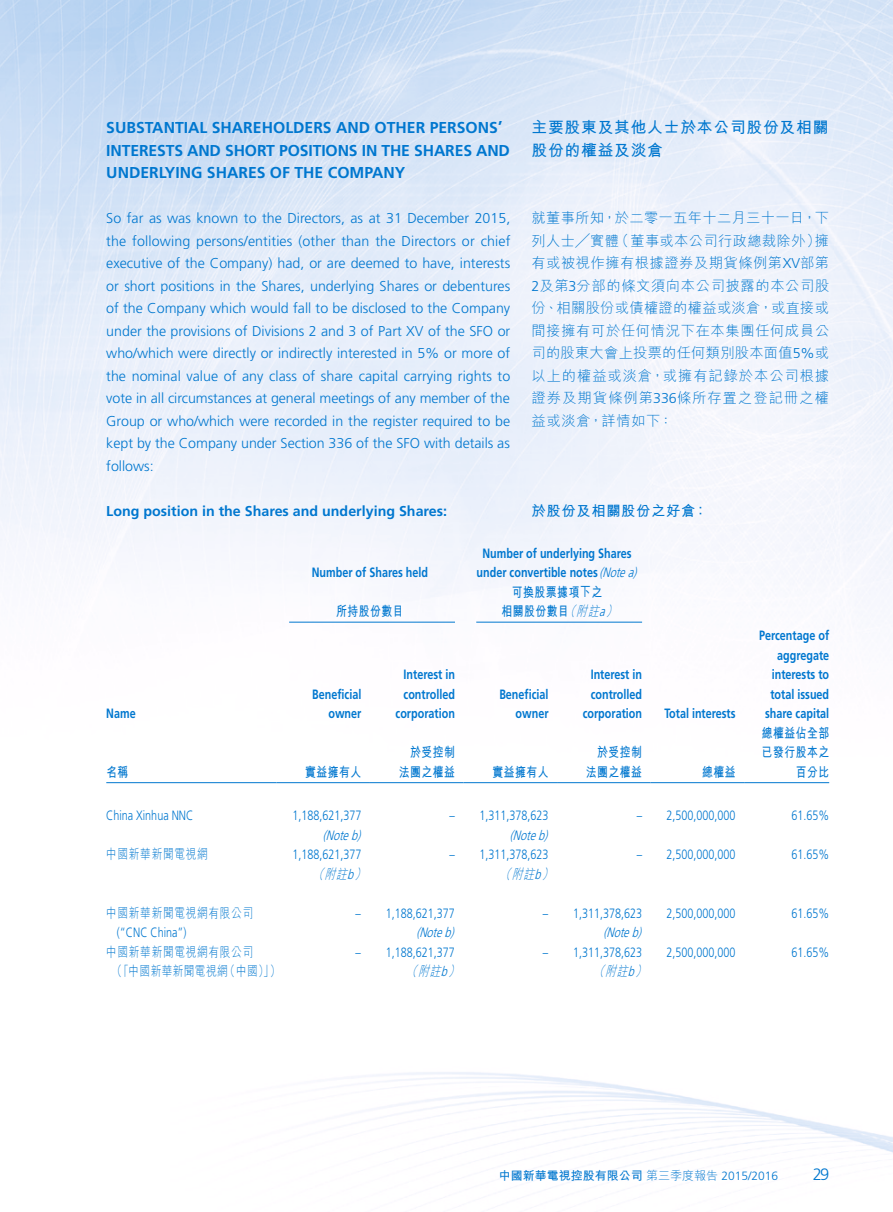
<style>
.page{position:relative;width:893px;height:1212px;background:#fff}
.page>*{position:absolute;margin:0;border:0;box-sizing:border-box;transform-origin:0 0}
.t1{font:300 16.5px "Frutiger LT Std";color:#0077cf}
.Heading_1{font:700 15.75px/22.5px "Frutiger LT Std";color:#0077cf}
.C_Heading_1{font:700 15.75px/22.5px "M Hei HK";letter-spacing:.05em;color:#0077cf}
.Body_Text{font:300 14.25px/22.5px "Frutiger LT Std";color:#0077cf;text-align:justify}
.C_Body_Text{font:300 14.25px/22.5px "M Hei HK";letter-spacing:.065em;color:#0077cf;text-align:justify}
.Heading_2{font:700 14.25px "Frutiger LT Std";color:#0077cf}
.C_Heading_2{font:700 14.25px "M Hei HK";letter-spacing:.05em;color:#0077cf}
.Body_Text-2{font:700 13.5px/19.5px "Frutiger LT Std";color:#0077cf;text-align:center;scale:.8 1}
.Body_Text-3{font:300 13.5px "Frutiger LT Std";color:#0077cf;scale:.8 1}
.Body_Text-4{font:700 13.5px "M Hei HK";letter-spacing:.05em;color:#0077cf;scale:.8 1}
.Body_Text-5{font:300 13.5px/19.5px "M Hei HK";letter-spacing:.05em;color:#0077cf;scale:.8 1}
.Body_Text-6{font:italic 300 13.5px "Frutiger LT Std";color:#0077cf;scale:.8 1}
.Body_Text-7{font:italic 300 13.5px "M Hei HK";color:#0077cf;scale:.8 1}
.t2{font:700 12px "M Hei HK";color:#0077cf}
.s1{font-family:"Frutiger LT Std"}
.s2{font-weight:300;font-style:italic}
.s3{font-family:"Frutiger LT Std";font-weight:300;font-style:italic}
.s4{font-weight:300}
.s5{font-family:"Frutiger LT Std";font-weight:300}
</style>
<div class="page">
<img style="left:0;top:0;width:893px;height:1189px">
<hr style="left:289px;top:622px;width:166px;height:1px;background:#0077cf">
<hr style="left:476px;top:622px;width:166px;height:1px;background:#0077cf">
<hr style="left:106px;top:782px;width:170px;height:1px;background:#0077cf">
<hr style="left:276px;top:782px;width:94px;height:1px;background:#0077cf">
<hr style="left:370px;top:782px;width:93px;height:1px;background:#0077cf">
<hr style="left:463px;top:782px;width:94px;height:1px;background:#0077cf">
<hr style="left:557px;top:782px;width:94px;height:1px;background:#0077cf">
<hr style="left:651px;top:782px;width:93px;height:1px;background:#0077cf">
<hr style="left:744px;top:782px;width:85px;height:1px;background:#0077cf">
<p class="Heading_1" style="left:106px;top:116px;width:405px">SUBSTANTIAL SHAREHOLDERS AND OTHER PERSONS’<br>INTERESTS AND SHORT POSITIONS IN THE SHARES AND<br>UNDERLYING SHARES OF THE COMPANY</p>
<p class="Body_Text" style="left:106px;top:207px;width:406px">So far as was known to the Directors, as at 31 December 2015, the following persons/entities (other than the Directors or chief executive of the Company) had, or are deemed to have, interests or short positions in the Shares, underlying Shares or debentures of the Company which would fall to be disclosed to the Company under the provisions of Divisions 2 and 3 of Part XV of the SFO or who/which were directly or indirectly interested in 5% or more of the nominal value of any class of share capital carrying rights to vote in all circumstances at general meetings of any member of the Group or who/which were recorded in the register required to be kept by the Company under Section 336 of the SFO with details as follows:</p>
<p class="Heading_2" style="left:106px;top:502px;width:342px">Long position in the Shares and underlying Shares:</p>
<p class="C_Heading_1" style="left:531px;top:115px;width:298px">主要股東及其他人士於本公司股份及相關股份的權益及淡倉</p>
<p class="C_Body_Text" style="left:531px;top:206px;width:299px">就董事所知，於二零一五年十二月三十一日，下列人士╱實體（董事或本公司行政總裁除外）擁有或被視作擁有根據證券及期貨條例第<span class="s1">XV</span>部第<span class="s1">2</span>及第<span class="s1">3</span>分部的條文須向本公司披露的本公司股份、相關股份或債權證的權益或淡倉，或直接或間接擁有可於任何情況下在本集團任何成員公司的股東大會上投票的任何類別股本面值<span class="s1">5%</span>或以上的權益或淡倉，或擁有記錄於本公司根據證券及期貨條例第<span class="s1">336</span>條所存置之登記冊之權益或淡倉，詳情如下：</p>
<p class="C_Heading_2" style="left:531px;top:500px;width:178px">於股份及相關股份之好倉：</p>
<p class="Body_Text-2" style="left:106px;top:704px;width:38px">Name</p>
<p class="Body_Text-2" style="left:312px;top:563px;width:147px">Number of Shares held</p>
<p class="Body_Text-4" style="left:336px;top:601px;width:86px">所持股份數目</p>
<p class="Body_Text-2" style="left:312px;top:684px;width:63px">Beneficial</p>
<p class="Body_Text-2" style="left:328px;top:704px;width:43px">owner</p>
<p class="Body_Text-2" style="left:404px;top:665px;width:66px">Interest in</p>
<p class="Body_Text-2" style="left:404px;top:684px;width:66px">controlled</p>
<p class="Body_Text-2" style="left:396px;top:704px;width:76px">corporation</p>
<p class="Body_Text-2" style="left:477px;top:543px;width:206px">Number of underlying Shares under convertible notes <span class="s2">(Notea)</span></p>
<p class="Body_Text-4" style="left:512px;top:582px;width:114px">可換股票據項下之</p>
<p class="Body_Text-4" style="left:502px;top:601px;width:150px">相關股份數目<span class="s2">（附註</span><span class="s3">a</span><span class="s2">）</span></p>
<p class="Body_Text-2" style="left:499px;top:684px;width:63px">Beneficial</p>
<p class="Body_Text-2" style="left:515px;top:704px;width:43px">owner</p>
<p class="Body_Text-2" style="left:591px;top:665px;width:66px">Interest in</p>
<p class="Body_Text-2" style="left:591px;top:684px;width:66px">controlled</p>
<p class="Body_Text-2" style="left:583px;top:704px;width:76px">corporation</p>
<p class="Body_Text-2" style="left:664px;top:704px;width:91px">Total interests</p>
<p class="Body_Text-4" style="left:106px;top:762px;width:29px">名稱</p>
<p class="Body_Text-4" style="left:305px;top:762px;width:72px">實益擁有人</p>
<p class="Body_Text-4" style="left:410px;top:742px;width:58px">於受控制</p>
<p class="Body_Text-4" style="left:399px;top:762px;width:72px">法團之權益</p>
<p class="Body_Text-4" style="left:492px;top:762px;width:72px">實益擁有人</p>
<p class="Body_Text-4" style="left:597px;top:742px;width:58px">於受控制</p>
<p class="Body_Text-4" style="left:586px;top:762px;width:72px">法團之權益</p>
<p class="Body_Text-4" style="left:702px;top:762px;width:43px">總權益</p>
<p class="Body_Text-2" style="left:759px;top:626px;width:89px">Percentage of</p>
<p class="Body_Text-2" style="left:777px;top:645px;width:67px">aggregate</p>
<p class="Body_Text-2" style="left:772px;top:665px;width:73px">interests to</p>
<p class="Body_Text-2" style="left:770px;top:684px;width:75px">total issued</p>
<p class="Body_Text-2" style="left:765px;top:704px;width:82px">share capital</p>
<p class="Body_Text-4" style="left:762px;top:723px;width:86px">總權益佔全部</p>
<p class="Body_Text-4" style="left:762px;top:742px;width:86px">已發行股本之</p>
<p class="Body_Text-4" style="left:796px;top:762px;width:43px">百分比</p>
<p class="Body_Text-3" style="left:106px;top:808px;width:110px">China Xinhua NNC</p>
<p class="Body_Text-3" style="left:292px;top:808px;width:88px">1,188,621,377</p>
<p class="Body_Text-3" style="left:450px;top:808px;width:8px">–</p>
<p class="Body_Text-3" style="left:479px;top:808px;width:88px">1,311,378,623</p>
<p class="Body_Text-3" style="left:637px;top:808px;width:8px">–</p>
<p class="Body_Text-3" style="left:667px;top:808px;width:88px">2,500,000,000</p>
<p class="Body_Text-3" style="left:791px;top:808px;width:49px">61.65%</p>
<p class="Body_Text-6" style="left:323px;top:827px;width:53px">(Note b)</p>
<p class="Body_Text-6" style="left:510px;top:827px;width:53px">(Note b)</p>
<p class="Body_Text-5" style="left:106px;top:844px;width:128px">中國新華新聞電視網</p>
<p class="Body_Text-3" style="left:292px;top:847px;width:88px">1,188,621,377</p>
<p class="Body_Text-3" style="left:450px;top:847px;width:8px">–</p>
<p class="Body_Text-3" style="left:479px;top:847px;width:88px">1,311,378,623</p>
<p class="Body_Text-3" style="left:637px;top:847px;width:8px">–</p>
<p class="Body_Text-3" style="left:667px;top:847px;width:88px">2,500,000,000</p>
<p class="Body_Text-3" style="left:791px;top:847px;width:49px">61.65%</p>
<p class="Body_Text-7" style="left:313px;top:867px;width:72px">（附註<span class="s1">b</span>）</p>
<p class="Body_Text-7" style="left:500px;top:867px;width:72px">（附註<span class="s1">b</span>）</p>
<p class="Body_Text-5" style="left:117px;top:903px;width:172px;text-indent:-11px">中國新華新聞電視網有限公司<span class="s1">(“CNC China”)</span></p>
<p class="Body_Text-6" style="left:355px;top:905px;width:13px">–</p>
<p class="Body_Text-3" style="left:386px;top:905px;width:88px">1,188,621,377</p>
<p class="Body_Text-6" style="left:542px;top:905px;width:13px">–</p>
<p class="Body_Text-3" style="left:573px;top:905px;width:88px">1,311,378,623</p>
<p class="Body_Text-3" style="left:667px;top:905px;width:88px">2,500,000,000</p>
<p class="Body_Text-3" style="left:791px;top:905px;width:49px">61.65%</p>
<p class="Body_Text-6" style="left:416px;top:925px;width:53px">(Note b)</p>
<p class="Body_Text-6" style="left:603px;top:925px;width:53px">(Note b)</p>
<p class="Body_Text-5" style="left:112px;top:942px;width:213px;text-indent:-5px">中國新華新聞電視網有限公司<br>（「中國新華新聞電視網（中國）」）</p>
<p class="Body_Text-6" style="left:355px;top:944px;width:13px">–</p>
<p class="Body_Text-3" style="left:386px;top:944px;width:88px">1,188,621,377</p>
<p class="Body_Text-6" style="left:542px;top:944px;width:13px">–</p>
<p class="Body_Text-3" style="left:573px;top:944px;width:88px">1,311,378,623</p>
<p class="Body_Text-3" style="left:667px;top:944px;width:88px">2,500,000,000</p>
<p class="Body_Text-3" style="left:791px;top:944px;width:49px">61.65%</p>
<p class="Body_Text-7" style="left:406px;top:964px;width:72px">（附註<span class="s1">b</span>）</p>
<p class="Body_Text-7" style="left:593px;top:964px;width:72px">（附註<span class="s1">b</span>）</p>
<p class="t2" style="left:499px;top:1167px;width:281px">中國新華電視控股有限公司<span class="s4">第三季度報告</span> <span class="s5">2015/2016</span></p>
<p class="t1" style="left:813px;top:1165px;width:18px">29</p>
</div>
